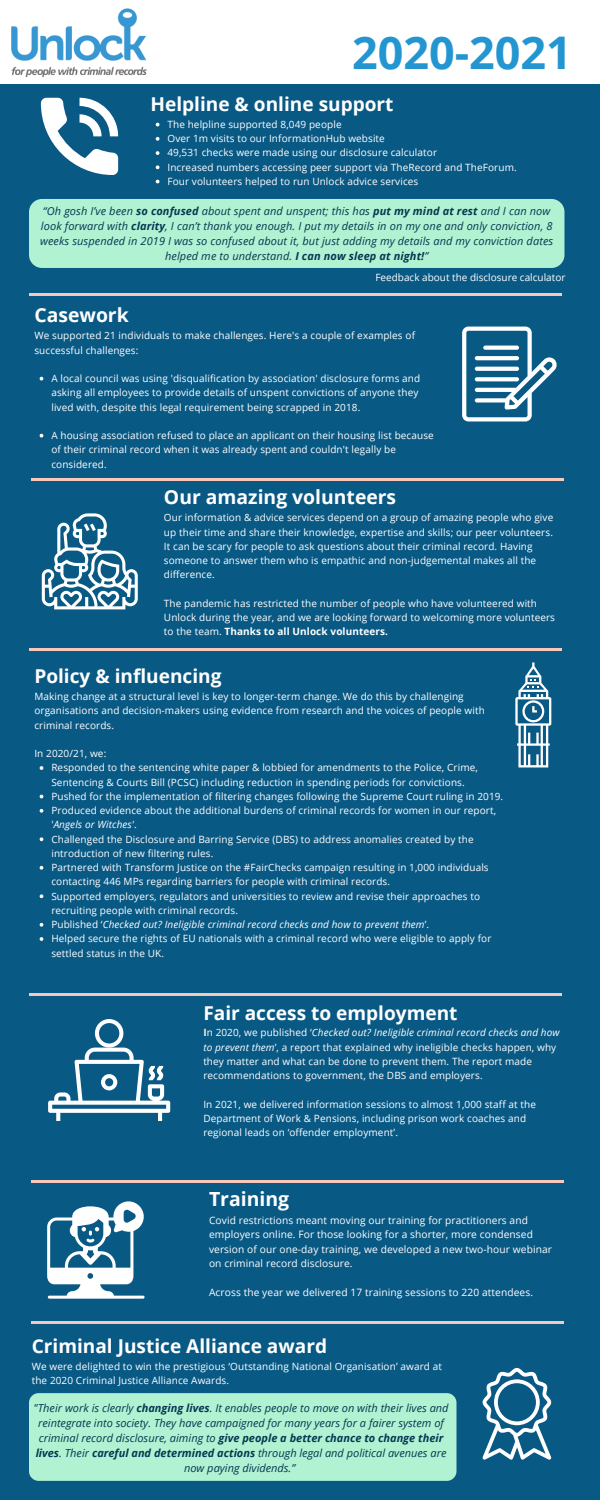
<style>
.page{position:relative;width:600px;height:1500px;background:#095985}
.page>*{position:absolute;margin:0;border:0;box-sizing:border-box;transform-origin:0 0}
.t1{font:700 45px "Open Sans";color:#2396d2}
.t2{font:700 19.4px "Open Sans";color:#fff}
.t3{font:700 19.3px "Open Sans";color:#fff}
.t4{font:700 19.1px "Open Sans";color:#fff}
.t5{font:italic 11px/15px "Open Sans";letter-spacing:.01em;color:#063752;text-align:center}
.t6{font:10.2px/14.5px "Open Sans";letter-spacing:.01em;color:#fff}
.t7{font:10px/14.2px "Open Sans";letter-spacing:.01em;color:#fff}
.t8{font:italic 10px "Open Sans";letter-spacing:.01em;color:#fff}
.s1{font-weight:700}
.s2{font-style:italic}
.s3{font-style:normal}
.s4{font-weight:700;color:#fff1d3}
</style>
<div class="page">
<div style="left:0;top:0;width:600px;height:84px;background:#fff"></div>
<hr style="left:29px;top:293px;width:533px;height:3px;background:#fac8bb">
<hr style="left:29px;top:993px;width:533px;height:3px;background:#fac8bb">
<svg style="left:41px;top:98px;width:77px;height:77px"></svg>
<svg style="left:515px;top:662px;width:36px;height:105px"></svg>
<svg style="left:48px;top:1019px;width:122px;height:102px"></svg>
<svg style="left:462px;top:327px;width:95px;height:94px"></svg>
<img style="left:11px;top:8px;width:136px;height:70px">
<svg style="left:47px;top:1201px;width:98px;height:98px"></svg>
<svg style="left:483px;top:1368px;width:68px;height:92px"></svg>
<svg style="left:40px;top:766px;width:3px;height:4px"></svg>
<svg style="left:40px;top:809px;width:3px;height:4px"></svg>
<svg style="left:40px;top:837px;width:3px;height:4px"></svg>
<svg style="left:40px;top:866px;width:3px;height:4px"></svg>
<svg style="left:40px;top:894px;width:3px;height:4px"></svg>
<svg style="left:40px;top:923px;width:3px;height:4px"></svg>
<svg style="left:40px;top:937px;width:3px;height:4px"></svg>
<hr style="left:29px;top:648px;width:533px;height:3px;background:#fac8bb">
<svg style="left:42px;top:513px;width:96px;height:96px"></svg>
<svg style="left:40px;top:377px;width:3px;height:4px"></svg>
<svg style="left:40px;top:434px;width:3px;height:4px"></svg>
<hr style="left:32px;top:478px;width:532px;height:3px;background:#fac8bb">
<hr style="left:32px;top:1180px;width:532px;height:3px;background:#fac8bb">
<hr style="left:32px;top:1321px;width:532px;height:3px;background:#fac8bb">
<svg style="left:156px;top:137px;width:3px;height:4px"></svg>
<svg style="left:156px;top:151px;width:3px;height:4px"></svg>
<svg style="left:156px;top:165px;width:3px;height:4px"></svg>
<div style="left:29px;top:199px;width:535px;height:69px;background:#b1f2d2;border-radius:13px"></div>
<div style="left:29px;top:1393px;width:427px;height:88px;background:#b1f2d2;border-radius:10px"></div>
<p class="t1" style="left:352px;top:21px;width:221px">2020-2021</p>
<p class="t4" style="left:150px;top:91px;width:245px">Helpline &amp; online support</p>
<p class="t7" style="left:167px;top:117px;width:176px">The helpline supported 8,049 people</p>
<p class="t7" style="left:167px;top:131px;width:219px">Over 1m visits to our InformationHub website</p>
<p class="t7" style="left:167px;top:145px;width:271px">49,531 checks were made using our disclosure calculator</p>
<p class="t7" style="left:167px;top:160px;width:351px">Increased numbers accessing peer support via TheRecord and TheForum.</p>
<p class="t7" style="left:167px;top:174px;width:252px">Four volunteers helped to run Unlock advice services</p>
<p class="t5" style="left:40px;top:203px;width:515px">“Oh gosh I’ve been <span class="s1">so confused</span> about spent and unspent; this has <span class="s1">put my mind at rest</span> and I can now look forward with <span class="s1">clarity</span>, I can’t thank you enough. I put my details in on my one and only conviction, 8 weeks suspended in 2019 I was so confused about it, but just adding my details and my conviction dates helped me to understand. <span class="s1">I can now sleep at night!</span>”</p>
<p class="t3" style="left:34px;top:301px;width:96px">Casework</p>
<p class="t7" style="left:375px;top:270px;width:192px">Feedback about the disclosure calculator</p>
<p class="t7" style="left:34px;top:328px;width:382px">We supported 21 individuals to make challenges. Here's a couple of examples of successful challenges:</p>
<p class="t7" style="left:51px;top:371px;width:370px">A local council was using 'disqualification by association' disclosure forms and asking all employees to provide details of unspent convictions of anyone they lived with, despite this legal requirement being scrapped in 2018.</p>
<p class="t7" style="left:51px;top:428px;width:384px">A housing association refused to place an applicant on their housing list because of their criminal record when it was already spent and couldn't legally be considered.</p>
<p class="t3" style="left:164px;top:483px;width:234px">Our amazing volunteers</p>
<p class="t7" style="left:164px;top:510px;width:391px">Our information &amp; advice services depend on a group of amazing people who give up their time and share their knowledge, expertise and skills; our peer volunteers.<br>It can be scary for people to ask questions about their criminal record. Having someone to answer them who is empathic and non-judgemental makes all the difference.</p>
<p class="t7" style="left:164px;top:596px;width:393px">The pandemic has restricted the number of people who have volunteered with<br>Unlock during the year, and we are looking forward to welcoming more volunteers to the team. <span class="s1">Thanks to all Unlock volunteers.</span></p>
<p class="t4" style="left:34px;top:663px;width:189px">Policy &amp; influencing</p>
<p class="t7" style="left:34px;top:689px;width:452px">Making change at a structural level is key to longer-term change. We do this by challenging organisations and decision-makers using evidence from research and the voices of people with criminal records.</p>
<p class="t7" style="left:34px;top:746px;width:73px">In 2020/21, we:</p>
<p class="t7" style="left:51px;top:760px;width:428px">Responded to the sentencing white paper &amp; lobbied for amendments to the Police, Crime,<br>Sentencing &amp; Courts Bill (PCSC) including reduction in spending periods for convictions.</p>
<p class="t7" style="left:51px;top:789px;width:453px">Pushed for the implementation of filtering changes following the Supreme Court ruling in 2019.</p>
<p class="t7" style="left:51px;top:803px;width:446px">Produced evidence about the additional burdens of criminal records for women in our report, '<span class="s2">Angels or Witches'</span>.</p>
<p class="t7" style="left:51px;top:832px;width:424px">Challenged the Disclosure and Barring Service (DBS) to address anomalies created by the introduction of new filtering rules.</p>
<p class="t7" style="left:51px;top:860px;width:439px">Partnered with Transform Justice on the #FairChecks campaign resulting in 1,000 individuals contacting 446 MPs regarding barriers for people with criminal records.</p>
<p class="t7" style="left:51px;top:889px;width:430px">Supported employers, regulators and universities to review and revise their approaches to recruiting people with criminal records.</p>
<p class="t8" style="left:51px;top:917px;width:379px"><span class="s3">Published ‘</span>Checked out? Ineligible criminal record checks and how to prevent them<span class="s3">’.</span></p>
<p class="t7" style="left:51px;top:931px;width:442px">Helped secure the rights of EU nationals with a criminal record who were eligible to apply for settled status in the UK.</p>
<p class="t4" style="left:203px;top:999px;width:256px">Fair access to employment</p>
<p class="t7" style="left:203px;top:1025px;width:358px"><span class="s4">I</span>n 2020, we published ‘<span class="s2">Checked out? Ineligible criminal record checks and how to prevent them</span>’, a report that explained why ineligible checks happen, why they matter and what can be done to prevent them. The report made recommendations to government, the DBS and employers.</p>
<p class="t7" style="left:203px;top:1097px;width:334px">In 2021, we delivered information sessions to almost 1,000 staff at the<br>Department of Work &amp; Pensions, including prison work coaches and regional leads on ‘offender employment’.</p>
<p class="t2" style="left:209px;top:1186px;width:82px">Training</p>
<p class="t6" style="left:209px;top:1212px;width:345px">Covid restrictions meant moving our training for practitioners and employers online. For those looking for a shorter, more condensed version of our one-day training, we developed a new two-hour webinar on criminal record disclosure.</p>
<p class="t6" style="left:209px;top:1285px;width:326px">Across the year we delivered 17 training sessions to 220 attendees.</p>
<p class="t4" style="left:32px;top:1332px;width:297px">Criminal Justice Alliance award</p>
<p class="t7" style="left:32px;top:1359px;width:412px">We were delighted to win the prestigious ‘Outstanding National Organisation’ award at the 2020 Criminal Justice Alliance Awards.</p>
<p class="t5" style="left:34px;top:1400px;width:416px">"Their work is clearly <span class="s1">changing lives</span>. It enables people to move on with their lives and reintegrate into society. They have campaigned for many years for a fairer system of criminal record disclosure, aiming to <span class="s1">give people a better chance to change their lives</span>. Their <span class="s1">careful and determined actions</span> through legal and political avenues are now paying dividends.”</p>
</div>
